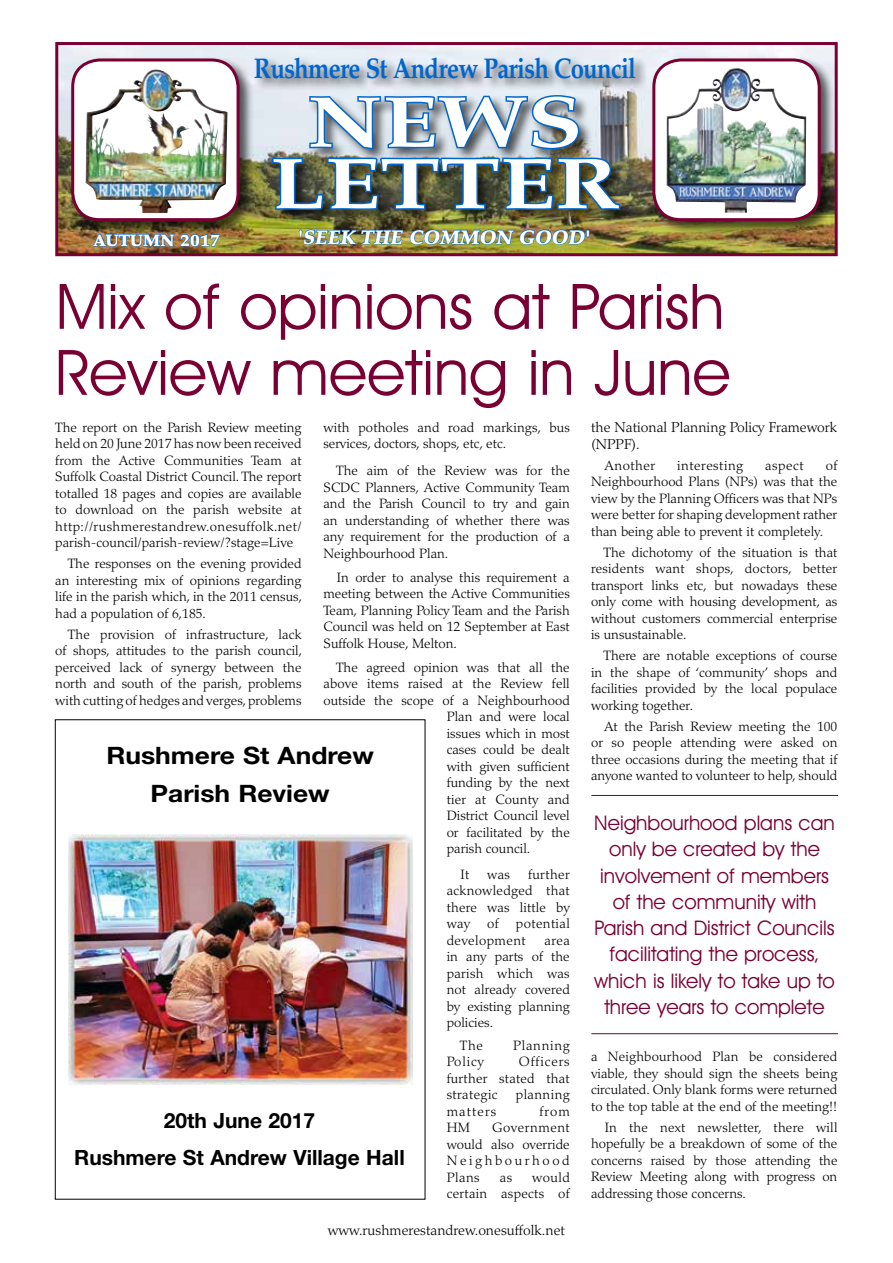
<style>
.page{position:relative;width:893px;height:1263px;background:#fff}
.page>*{position:absolute;margin:0;border:0;box-sizing:border-box;transform-origin:0 0}
.t1{font:700 72px/61.5px "Palatino LT Std";color:#fff;text-align:center;scale:1.25 1}
.t2{font:63px/66px "Avant Garde IT Cby BT";color:#790033}
.t3{font:700 28.5px "Palatino LT Std";letter-spacing:-.03em;color:#06c;scale:.84 1}
.t4{font:700 24px/37.5px "Helvetica Neue LT Std";color:#000;text-align:center;scale:1.1 1}
.t5{font:700 21px/37.5px "Helvetica Neue LT Std";color:#000;text-align:center}
.t6{font:20.25px/26.2px "Avant Garde IT Cby BT";color:#790033;text-align:center}
.t7{font:italic 900 19.5px "Palatino LT Std";color:#fff}
.t8{font:900 16.5px "Palatino LT Std";letter-spacing:.01em;color:#fff}
.t9{font:300 14.25px/16.5px "Palatino LT Std";color:#000}
.t10{font:300 13.5px/16.5px "Palatino LT Std";color:#000;text-align:justify}
.t11{font:300 13.5px/16.5px "Palatino LT Std";letter-spacing:.03em;color:#000}
.t12{font:300 13.5px/16.5px "Palatino LT Std";letter-spacing:.02em;color:#000;text-align:right}
.t13{font:300 13.5px "Palatino LT Std";letter-spacing:.035em;color:#000}
.t14{font:300 13.5px "Palatino LT Std";letter-spacing:.055em;color:#000}
.t15{font:300 13.5px "Palatino LT Std";letter-spacing:.08em;color:#000}
</style>
<div class="page">
<img style="left:59px;top:46px;width:775px;height:206px">
<div style="left:55px;top:42px;width:783px;height:214px;border:3px solid #790033"></div>
<div style="left:254px;top:56px;width:394px;height:168px;background:#000;opacity:.65"></div>
<img style="left:271px;top:94px;width:351px;height:117px">
<div style="left:69px;top:57px;width:185px;height:179px;background:#000;opacity:.65"></div>
<div style="left:73px;top:60px;width:165px;height:160px;background:#fff;border-radius:27px"></div>
<img style="left:85px;top:69px;width:142px;height:144px">
<div style="left:71px;top:58px;width:169px;height:163px;border:3px solid #790033;border-radius:27px"></div>
<div style="left:650px;top:57px;width:185px;height:179px;background:#000;opacity:.65"></div>
<img style="left:654px;top:60px;width:165px;height:160px">
<div style="left:652px;top:58px;width:169px;height:163px;border:3px solid #790033;border-radius:27px"></div>
<img style="left:92px;top:222px;width:129px;height:35px">
<img style="left:298px;top:227px;width:292px;height:18px">
<img style="left:667px;top:68px;width:139px;height:145px">
<hr style="left:591px;top:795px;width:247px;height:1px;background:#790033">
<hr style="left:591px;top:1033px;width:247px;height:1px;background:#790033">
<img style="left:69px;top:834px;width:343px;height:250px">
<h3 class="t3" style="left:254px;top:51px;width:457px">Rushmere St Andrew Parish Council</h3>
<h1 class="t1" style="left:270px;top:92px;width:251px">NEWS letter</h1>
<p class="t8" style="left:94px;top:230px;width:128px">AUTUMN 2017</p>
<h3 class="t7" style="left:298px;top:226px;width:295px">'SEEK THE COMMON GOOD'</h3>
<h2 class="t2" style="left:55px;top:273px;width:677px">Mix of opinions at Parish<br>Review meeting in June</h2>
<p class="t10" style="left:323px;top:419px;width:248px">with potholes and road markings, bus services, doctors, shops, etc, etc.</p>
<p class="t10" style="left:323px;top:462px;width:248px;text-indent:13px">The aim of the Review was for the SCDC Planners, Active Community Team and the Parish Council to try and gain an understanding of whether there was any requirement for the production of a Neighbourhood Plan.</p>
<p class="t10" style="left:323px;top:569px;width:248px;text-indent:14px">In order to analyse this requirement a meeting between the Active Communities Team, Planning Policy Team and the Parish Council was held on 12 September at East Suffolk House, Melton.</p>
<p class="t10" style="left:336px;top:659px;width:235px">The agreed opinion was that all the</p>
<p class="t10" style="left:323px;top:675px;width:248px">above items raised at the Review fell</p>
<p class="t10" style="left:323px;top:692px;width:248px">outside the scope of a Neighbourhood</p>
<p class="t10" style="left:447px;top:708px;width:125px">Plan and were local</p>
<p class="t10" style="left:447px;top:725px;width:125px">issues which in most</p>
<p class="t10" style="left:447px;top:741px;width:125px">cases could be dealt</p>
<p class="t10" style="left:447px;top:758px;width:125px">with given sufficient</p>
<p class="t10" style="left:447px;top:774px;width:125px">funding by the next</p>
<p class="t10" style="left:447px;top:791px;width:125px">tier at County and</p>
<p class="t10" style="left:447px;top:807px;width:125px">District Council level</p>
<p class="t10" style="left:447px;top:824px;width:125px">or facilitated by the</p>
<p class="t10" style="left:447px;top:840px;width:85px">parish council.</p>
<p class="t10" style="left:461px;top:866px;width:10px">It</p>
<p class="t10" style="left:487px;top:866px;width:24px">was</p>
<p class="t9" style="left:591px;top:419px;width:248px">the National Planning Policy Framework (NPPF).</p>
<p class="t13" style="left:605px;top:457px;width:52px">Another</p>
<p class="t13" style="left:677px;top:457px;width:68px">interesting</p>
<p class="t10" style="left:765px;top:457px;width:40px">aspect</p>
<p class="t10" style="left:55px;top:419px;width:248px">The report on the Parish Review meeting held on 20 June 2017 has now been received from the Active Communities Team at Suffolk Coastal District Council. The report totalled 18 pages and copies are available to download on the parish website at http://rushmerestandrew.onesuffolk.net/ parish-council/parish-review/?stage=Live</p>
<p class="t10" style="left:55px;top:555px;width:248px;text-indent:13px">The responses on the evening provided an interesting mix of opinions regarding life in the parish which, in the 2011 census, had a population of 6,185.</p>
<p class="t10" style="left:55px;top:626px;width:248px;text-indent:13px">The provision of infrastructure, lack of shops, attitudes to the parish council, perceived lack of synergy between the north and south of the parish, problems with cutting of hedges and verges, problems</p>
<p class="t10" style="left:591px;top:457px;width:248px;text-indent:235px">of Neighbourhood Plans (NPs) was that the view by the Planning Officers was that NPs were better for shaping development rather than being able to prevent it completely.</p>
<p class="t10" style="left:591px;top:544px;width:248px;text-indent:13px">The dichotomy of the situation is that residents want shops, doctors, better transport links etc, but nowadays these only come with housing development, as without customers commercial enterprise is unsustainable.</p>
<p class="t10" style="left:591px;top:647px;width:248px;text-indent:13px">There are notable exceptions of course in the shape of ‘community’ shops and facilities provided by the local populace working together.</p>
<p class="t10" style="left:591px;top:718px;width:248px;text-indent:13px">At the Parish Review meeting the 100 or so people attending were asked on three occasions during the meeting that if anyone wanted to volunteer to help, should</p>
<h3 class="t4" style="left:106px;top:736px;width:245px">Rushmere St Andrew<br>Parish Review</h3>
<h3 class="t6" style="left:594px;top:810px;width:242px">Neighbourhood plans can only be created by the involvement of members of the community with<br>Parish and District Councils facilitating the process, which is likely to take up to three years to complete</h3>
<p class="t10" style="left:447px;top:866px;width:125px;text-indent:81px">further acknowledged that there was little by way</p>
<p class="t11" style="left:447px;top:915px;width:125px;text-indent:69px">potential development</p>
<p class="t10" style="left:487px;top:915px;width:13px">of</p>
<p class="t10" style="left:447px;top:932px;width:125px;text-indent:98px">area in any parts of the parish which was not already covered by existing planning policies.</p>
<p class="t10" style="left:460px;top:1037px;width:25px">The</p>
<p class="t14" style="left:513px;top:1037px;width:58px">Planning</p>
<p class="t10" style="left:447px;top:1053px;width:39px">Policy</p>
<p class="t10" style="left:591px;top:1048px;width:248px">a Neighbourhood Plan be considered viable, they should sign the sheets being circulated. Only blank forms were returned to the top table at the end of the meeting!!</p>
<p class="t10" style="left:591px;top:1119px;width:248px;text-indent:14px">In the next newsletter, there will hopefully be a breakdown of some of the concerns raised by those attending the Review Meeting along with progress on addressing those concerns.</p>
<p class="t10" style="left:447px;top:1053px;width:125px;text-indent:72px">Officers further stated that strategic</p>
<p class="t11" style="left:516px;top:1086px;width:55px">planning</p>
<p class="t15" style="left:447px;top:1103px;width:51px">matters</p>
<p class="t10" style="left:539px;top:1103px;width:32px">from</p>
<p class="t10" style="left:447px;top:1119px;width:25px">HM</p>
<h3 class="t5" style="left:74px;top:1101px;width:332px">20th June 2017<br>Rushmere St Andrew Village Hall</h3>
<p class="t10" style="left:447px;top:1119px;width:125px;text-indent:46px">Government would also override Neighbourhood Plans</p>
<p class="t12" style="left:447px;top:1169px;width:125px">would<br>certain aspects of</p>
<p class="t10" style="left:500px;top:1169px;width:14px">as</p>
<p class="t9" style="left:328px;top:1222px;width:239px">www.rushmerestandrew.onesuffolk.net</p>
</div>
